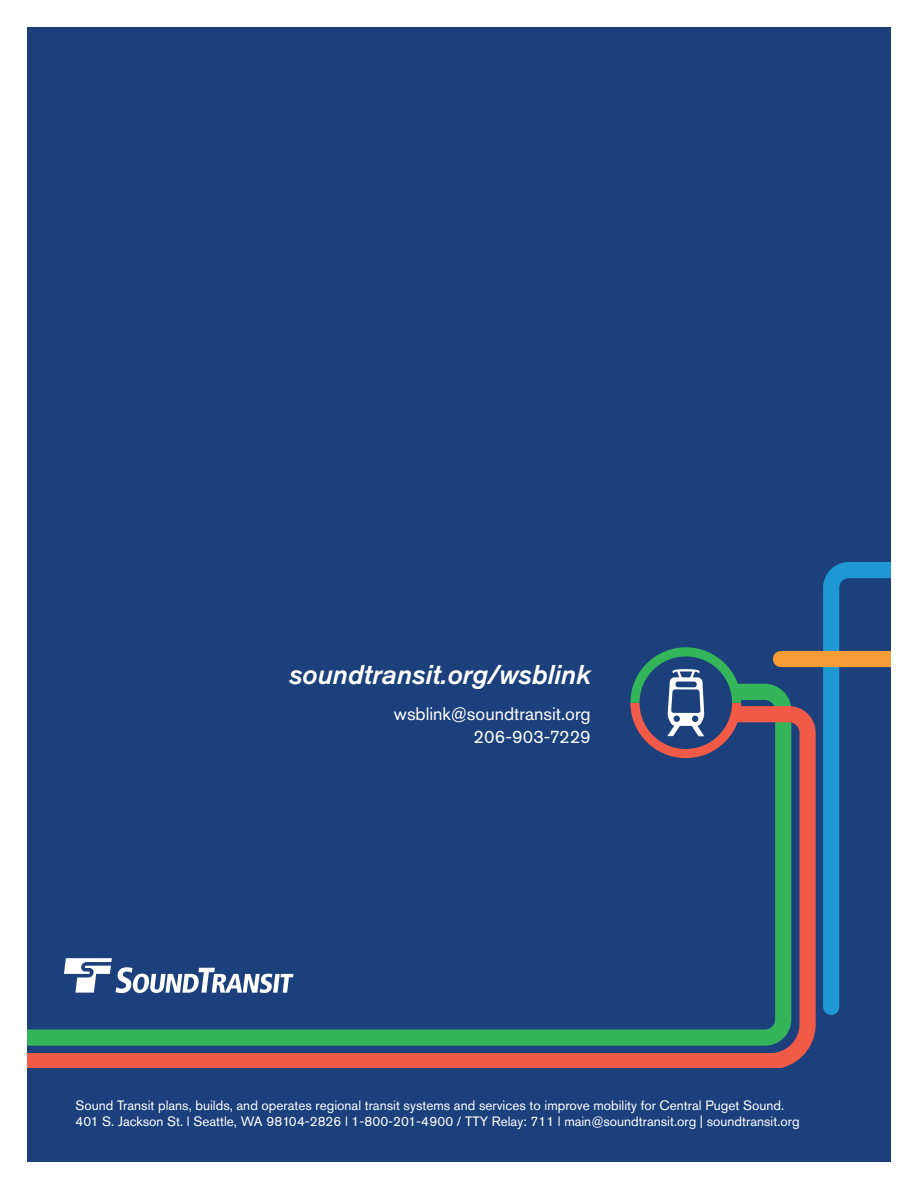
<style>
.page{position:relative;width:918px;height:1188px;background:#fff}
.page>*{position:absolute;margin:0;border:0;box-sizing:border-box;transform-origin:0 0}
.Section_Break{font:italic 500 27px "Akzidenz Grotesk Std";color:#fff}
.Section_Break-2{font:18px/22.5px "Akzidenz Grotesk Std";color:#fff;text-align:right}
.t1{font:13.5px/16.2px "Akzidenz Grotesk Std";color:#fff}
</style>
<div class="page">
<div style="left:27px;top:27px;width:864px;height:1135px;background:#1b407c"></div>
<svg style="left:27px;top:698px;width:789px;height:370px"></svg>
<svg style="left:815px;top:562px;width:76px;height:461px"></svg>
<div style="left:781px;top:651px;width:110px;height:16px;background:#f89d35"></div>
<svg style="left:630px;top:647px;width:111px;height:111px"></svg>
<svg style="left:64px;top:958px;width:229px;height:35px"></svg>
<p class="Section_Break" style="left:289px;top:660px;width:303px">soundtransit.org/wsblink</p>
<p class="Section_Break-2" style="left:394px;top:703px;width:198px">wsblink@soundtransit.org<br>206-903-7229</p>
<p class="t1" style="left:75px;top:1097px;width:726px">Sound Transit plans, builds, and operates regional transit systems and services to improve mobility for Central Puget Sound.<br>401 S. Jackson St. l Seattle, WA 98104-2826 l 1-800-201-4900 / TTY Relay: 711 l main@soundtransit.org | soundtransit.org</p>
</div>
